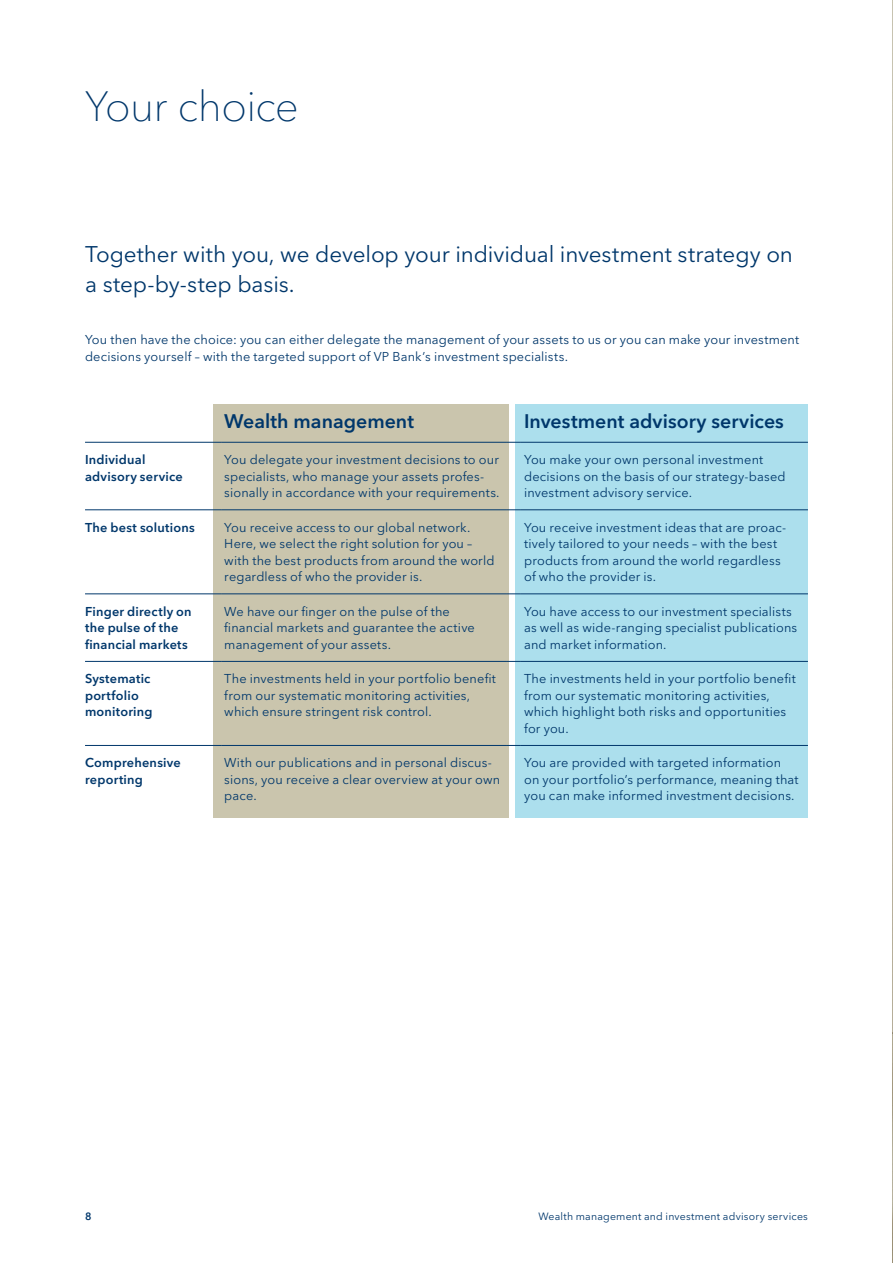
<style>
.page{position:relative;width:893px;height:1263px;background:#fff}
.page>*{position:absolute;margin:0;border:0;box-sizing:border-box;transform-origin:0 0}
.t1{font:100 42px "VP Next";letter-spacing:-.015em;color:#00376b}
.t2{font:22.5px/30px "VP Next";letter-spacing:-.005em;color:#00376b}
.t3{font:600 19.5px "VP Next";color:#00376b}
.t4{font:12.75px/16.5px "VP Next";letter-spacing:.01em;color:#00376b}
.t5{font:600 12.75px/16.5px "VP Next";letter-spacing:.02em;color:#00376b}
.t6{font:10.5px "VP Next";letter-spacing:.02em;color:#00376b}
.t7{font:600 10.5px "VP Next";color:#00376b}
</style>
<div class="page">
<img style="left:892px;top:0;width:1px;height:1263px">
<div style="left:214px;top:404px;width:295px;height:413px;background:#cac5ad"></div>
<div style="left:515px;top:404px;width:293px;height:413px;background:#acdfed"></div>
<hr style="left:221px;top:442px;width:285px;height:1px;background:#00376b">
<svg style="left:506px;top:442px;width:15px;height:1px"></svg>
<hr style="left:521px;top:442px;width:287px;height:1px;background:#00376b">
<hr style="left:85px;top:442px;width:136px;height:1px;background:#00376b">
<hr style="left:521px;top:509px;width:287px;height:1px;background:#00376b">
<hr style="left:221px;top:509px;width:285px;height:1px;background:#00376b">
<svg style="left:506px;top:509px;width:15px;height:1px"></svg>
<hr style="left:85px;top:509px;width:136px;height:1px;background:#00376b">
<hr style="left:521px;top:594px;width:287px;height:1px;background:#00376b">
<hr style="left:221px;top:594px;width:285px;height:1px;background:#00376b">
<svg style="left:506px;top:594px;width:15px;height:1px"></svg>
<hr style="left:521px;top:661px;width:287px;height:1px;background:#00376b">
<hr style="left:85px;top:594px;width:136px;height:1px;background:#00376b">
<hr style="left:221px;top:661px;width:285px;height:1px;background:#00376b">
<svg style="left:506px;top:661px;width:15px;height:1px"></svg>
<hr style="left:521px;top:745px;width:287px;height:1px;background:#00376b">
<hr style="left:221px;top:745px;width:285px;height:1px;background:#00376b">
<svg style="left:506px;top:745px;width:15px;height:1px"></svg>
<hr style="left:85px;top:661px;width:136px;height:1px;background:#00376b">
<hr style="left:85px;top:745px;width:136px;height:1px;background:#00376b">
<h1 class="t1" style="left:85px;top:81px;width:215px">Your choice</h1>
<h2 class="t2" style="left:85px;top:239px;width:709px">Together with you, we develop your individual investment strategy on a step-by-step basis.</h2>
<p class="t4" style="left:85px;top:332px;width:716px">You then have the choice: you can either delegate the management of your assets to us or you can make your investment decisions yourself – with the targeted support of VP Bank’s investment specialists.</p>
<h3 class="t3" style="left:224px;top:410px;width:191px">Wealth management</h3>
<h3 class="t3" style="left:524px;top:410px;width:261px">Investment advisory services</h3>
<p class="t5" style="left:85px;top:451px;width:99px">Individual advisory service</p>
<p class="t4" style="left:224px;top:451px;width:277px">You delegate your investment decisions to our specialists, who manage your assets profes&shy;sionally in accordance with your requirements.</p>
<p class="t4" style="left:524px;top:451px;width:263px">You make your own personal investment decisions on the basis of our strategy-based investment advisory service.</p>
<p class="t5" style="left:85px;top:519px;width:111px">The best solutions</p>
<p class="t4" style="left:224px;top:519px;width:272px">You receive access to our global network.<br>Here, we select the right solution for you – with the best products from around the world regardless of who the provider is.</p>
<p class="t4" style="left:524px;top:519px;width:264px">You receive investment ideas that are proac&shy;tively tailored to your needs – with the best products from around the world regardless of who the provider is.</p>
<p class="t5" style="left:85px;top:603px;width:108px">Finger directly on the pulse of the financial markets</p>
<p class="t4" style="left:224px;top:603px;width:252px">We have our finger on the pulse of the financial markets and guarantee the active management of your assets.</p>
<p class="t4" style="left:524px;top:603px;width:275px">You have access to our investment specialists as well as wide-ranging specialist publications and market information.</p>
<p class="t5" style="left:85px;top:670px;width:69px">Systematic portfolio monitoring</p>
<p class="t4" style="left:224px;top:670px;width:273px">The investments held in your portfolio benefit from our systematic monitoring activities, which ensure stringent risk control.</p>
<p class="t4" style="left:524px;top:670px;width:273px">The investments held in your portfolio benefit from our systematic monitoring activities, which highlight both risks and opportunities for you.</p>
<p class="t5" style="left:85px;top:754px;width:97px">Comprehensive reporting</p>
<p class="t4" style="left:224px;top:754px;width:277px">With our publications and in personal discus&shy;sions, you receive a clear overview at your own pace.</p>
<p class="t4" style="left:524px;top:754px;width:276px">You are provided with targeted information on your portfolio’s performance, meaning that you can make informed investment decisions.</p>
<p class="t7" style="left:85px;top:1210px;width:8px">8</p>
<p class="t6" style="left:538px;top:1210px;width:271px">Wealth management and investment advisory services</p>
</div>
